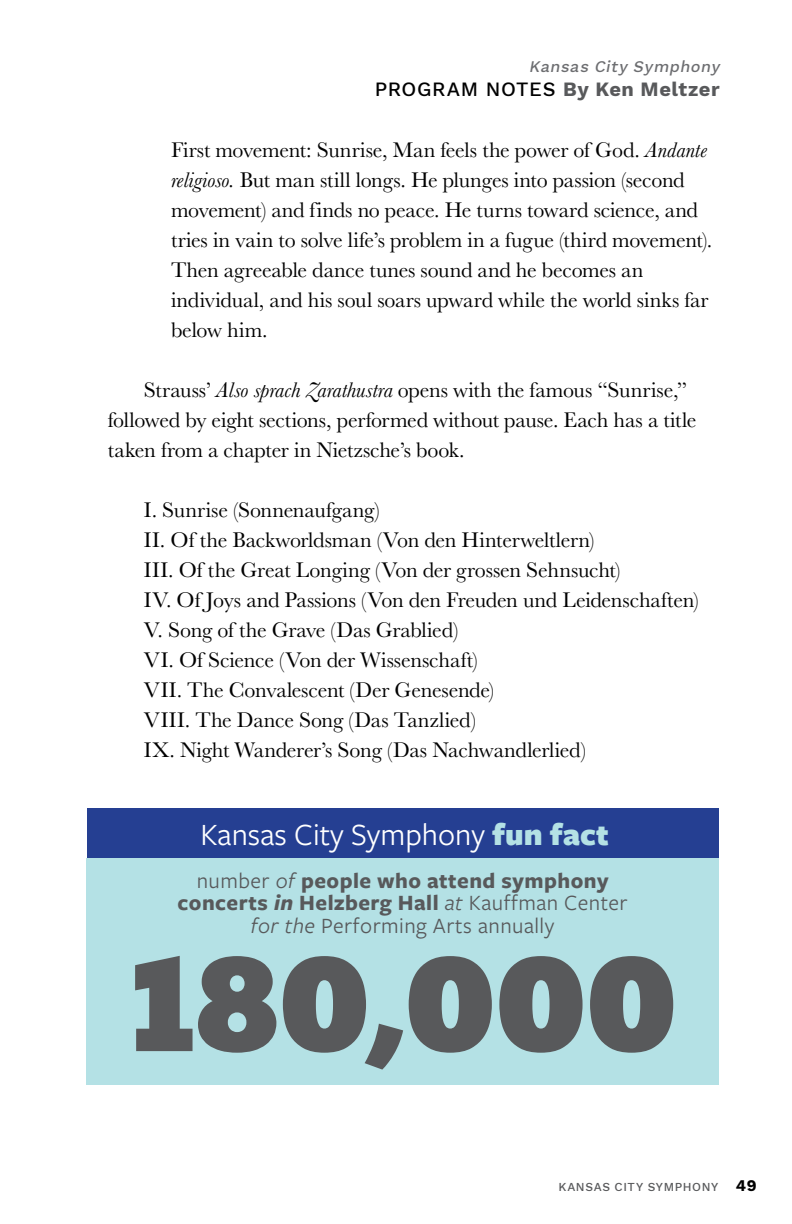
<style>
.page{position:relative;width:792px;height:1224px;background:#fff}
.page>*{position:absolute;margin:0;border:0;box-sizing:border-box;transform-origin:0 0}
.t1{font:132px "Plume Ad";letter-spacing:-.01em;color:#58595b}
.t2{font:32px "Freight Sans Pro";color:#fff}
.t3{font:700 22.6px/22.6px "Freight Sans Pro";letter-spacing:.02em;color:#58595b;text-align:center}
.t4{font:22px/30px "Baskerville";letter-spacing:-.01em;color:#000}
.t5{font:500 20px "Work Sans";letter-spacing:.03em;color:#000}
.t6{font:italic 500 16px "Work Sans";color:#6d6e71}
.t7{font:500 12px "Work Sans";letter-spacing:.05em;color:#58595b}
.s1{font-weight:700;color:#58595b}
.s2{font-style:italic}
.s3{font-weight:900;color:#b4e1e5}
.s4{font-weight:400}
.s5{font-weight:400;font-style:italic}
.s6{font-weight:700;font-size:16px;color:#000}
</style>
<div class="page">
<div style="left:86px;top:858px;width:632px;height:227px;background:#b4e1e5"></div>
<div style="left:87px;top:808px;width:631px;height:50px;background:#253f92"></div>
<p class="t6" style="left:529px;top:57px;width:196px">Kansas City Symphony</p>
<p class="t5" style="left:375px;top:78px;width:346px">PROGRAM NOTES <span class="s1">By Ken Meltzer</span></p>
<p class="t4" style="left:171px;top:137px;width:543px">First movement: Sunrise, Man feels the power of God. <span class="s2">Andante religioso.</span> But man still longs. He plunges into passion (second movement) and finds no peace. He turns toward science, and tries in vain to solve life’s problem in a fugue (third movement).<br>Then agreeable dance tunes sound and he becomes an individual, and his soul soars upward while the world sinks far below him.</p>
<p class="t4" style="left:108px;top:377px;width:590px;text-indent:36px">Strauss’ <span class="s2">Also sprach Zarathustra</span> opens with the famous “Sunrise,” followed by eight sections, performed without pause. Each has a title taken from a chapter in Nietzsche’s book.</p>
<p class="t4" style="left:144px;top:497px;width:556px">I. Sunrise (Sonnenaufgang)<br>II. Of the Backworldsman (Von den Hinterweltlern)<br>III. Of the Great Longing (Von der grossen Sehnsucht)<br>IV. Of Joys and Passions (Von den Freuden und Leidenschaften)<br>V. Song of the Grave (Das Grablied)<br>VI. Of Science (Von der Wissenschaft)<br>VII. The Convalescent (Der Genesende)<br>VIII. The Dance Song (Das Tanzlied)<br>IX. Night Wanderer’s Song (Das Nachwandlerlied)</p>
<h2 class="t2" style="left:200px;top:823px;width:410px">Kansas City Symphony <span class="s3">fun fact</span></h2>
<p class="t3" style="left:178px;top:872px;width:452px"><span class="s4">number</span> <span class="s5">of</span> people who attend symphony concerts <span class="s2">in</span> Helzberg Hall <span class="s5">at</span> <span class="s4">Kauffman Center </span><span class="s5">for the</span> <span class="s4">Performing Arts annually</span></p>
<h1 class="t1" style="left:127px;top:956px;width:552px">180,000</h1>
<p class="t7" style="left:558px;top:1180px;width:200px">KANSAS CITY SYMPHONY <span class="s6">49</span></p>
</div>
